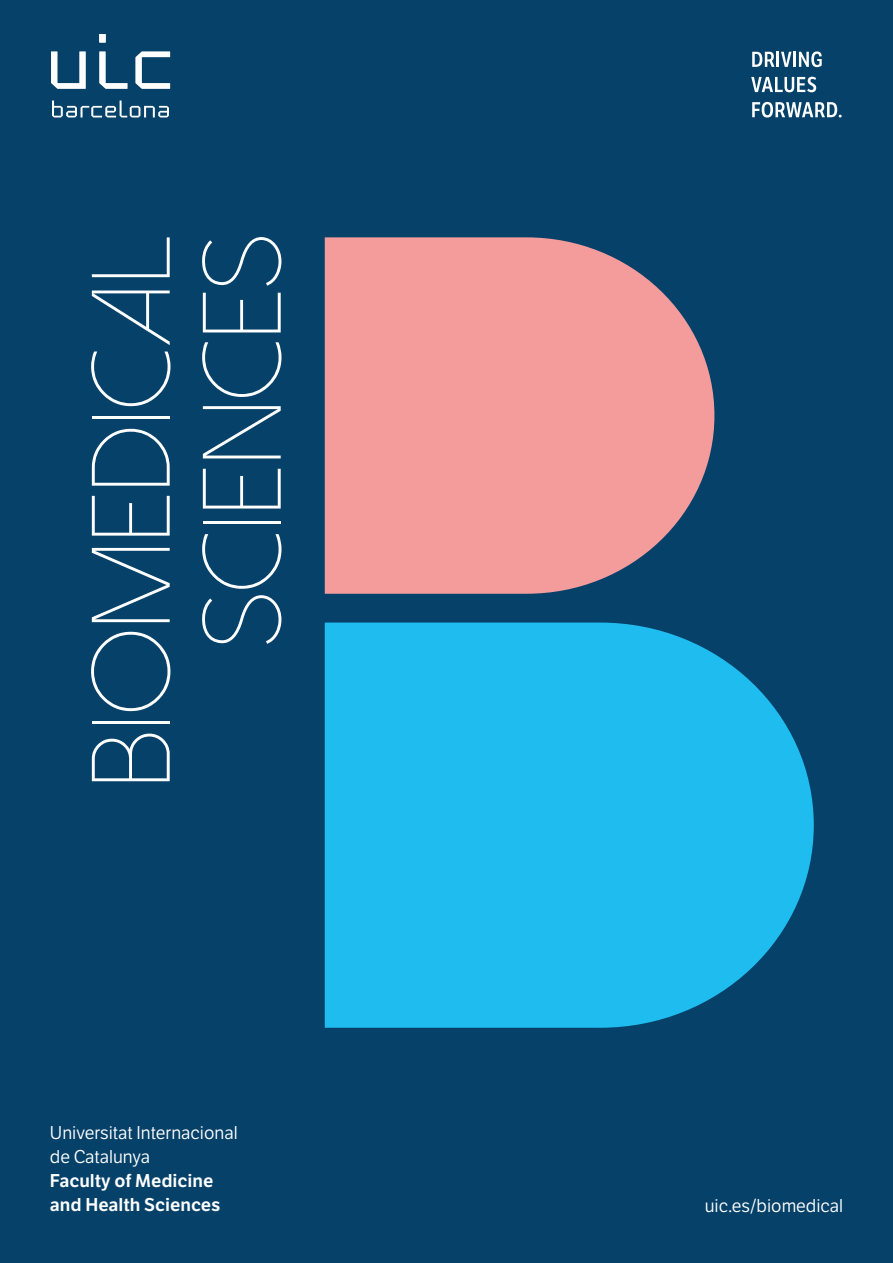
<style>
.page{position:relative;width:893px;height:1263px;background:#064169}
.page>*{position:absolute;margin:0;border:0;box-sizing:border-box;transform-origin:0 0}
.t1{font:300 111px/111px "Dolce Vita";letter-spacing:.025em;color:#fff;text-align:right}
.t2{font:18px/24px "LFT Etica";color:#fff}
.t3{font:18px/24px "LFT Etica SB";color:#fff}
</style>
<div class="page">
<svg style="left:752px;top:52px;width:39px;height:15px"></svg>
<hr style="left:793px;top:52px;width:3px;height:15px;background:#fff">
<svg style="left:799px;top:51px;width:23px;height:16px"></svg>
<svg style="left:751px;top:77px;width:65px;height:15px"></svg>
<svg style="left:752px;top:102px;width:90px;height:16px"></svg>
<svg style="left:325px;top:237px;width:389px;height:357px;background:#da9295"></svg>
<svg style="left:325px;top:622px;width:489px;height:406px;background:#1bb0e2"></svg>
<svg style="left:51px;top:34px;width:119px;height:83px"></svg>
<h1 class="t1" style="left:78px;top:786px;width:552px;rotate:-90deg">BIOMEDICAL<br>SCIENCES</h1>
<p class="t2" style="left:50px;top:1121px;width:189px">Universitat Internacional de Catalunya</p>
<p class="t3" style="left:50px;top:1169px;width:172px">Faculty of Medicine and Health Sciences</p>
<p class="t2" style="left:705px;top:1194px;width:140px">uic.es/biomedical</p>
</div>
